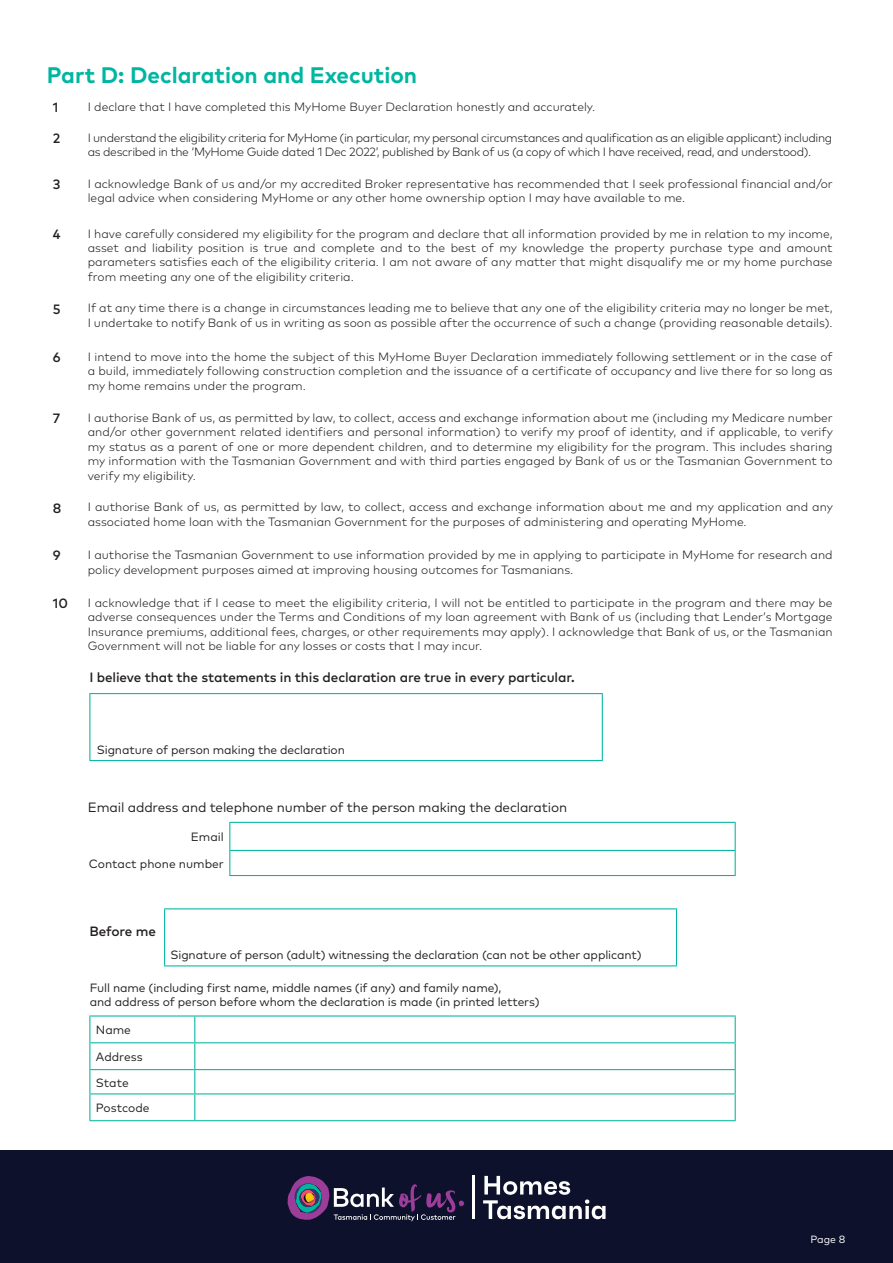
<style>
.page{position:relative;width:893px;height:1263px;background:#fff}
.page>*{position:absolute;margin:0;border:0;box-sizing:border-box;transform-origin:0 0}
.t1{font:700 22.5px "Mark Pro";color:#00b6a0}
.t2{font:500 13.5px "Mark Pro";letter-spacing:-.01em;color:#231f20}
.t3{font:13.5px "Mark Pro";letter-spacing:-.01em;color:#231f20}
.t4{font:300 12px/14.4px "Mark Pro";color:#231f20}
.t5{font:12px "Mark Pro";letter-spacing:-.01em;color:#231f20}
.t6{font:300 12px/14.4px "Mark Pro";letter-spacing:-.03em;color:#231f20}
.Page_number{font:10.5px "Mark Pro";color:#fff}
</style>
<div class="page">
<div style="left:0;top:1151px;width:893px;height:112px;background:#0d112c"></div>
<hr style="left:89px;top:693px;width:514px;height:1px;background:#00b6a0">
<hr style="left:89px;top:694px;width:1px;height:66px;background:#00b6a0">
<hr style="left:602px;top:694px;width:1px;height:66px;background:#00b6a0">
<hr style="left:89px;top:760px;width:514px;height:1px;background:#00b6a0">
<hr style="left:164px;top:908px;width:513px;height:1px;background:#00b6a0">
<hr style="left:164px;top:909px;width:1px;height:56px;background:#00b6a0">
<hr style="left:676px;top:909px;width:1px;height:56px;background:#00b6a0">
<hr style="left:164px;top:965px;width:513px;height:1px;background:#00b6a0">
<hr style="left:229px;top:822px;width:507px;height:1px;background:#00b6a0">
<hr style="left:229px;top:850px;width:507px;height:1px;background:#00b6a0">
<svg style="left:735px;top:823px;width:1px;height:52px"></svg>
<hr style="left:229px;top:875px;width:507px;height:1px;background:#00b6a0">
<svg style="left:229px;top:823px;width:1px;height:52px"></svg>
<hr style="left:89px;top:1015px;width:106px;height:1px;background:#00b6a0">
<hr style="left:195px;top:1015px;width:541px;height:1px;background:#00b6a0">
<hr style="left:89px;top:1042px;width:106px;height:1px;background:#00b6a0">
<hr style="left:195px;top:1042px;width:541px;height:1px;background:#00b6a0">
<hr style="left:89px;top:1069px;width:106px;height:1px;background:#00b6a0">
<hr style="left:195px;top:1069px;width:541px;height:1px;background:#00b6a0">
<hr style="left:89px;top:1093px;width:106px;height:1px;background:#00b6a0">
<svg style="left:89px;top:1016px;width:1px;height:104px"></svg>
<hr style="left:195px;top:1093px;width:541px;height:1px;background:#00b6a0">
<svg style="left:194px;top:1016px;width:1px;height:104px"></svg>
<svg style="left:735px;top:1016px;width:1px;height:104px"></svg>
<hr style="left:89px;top:1120px;width:106px;height:1px;background:#00b6a0">
<hr style="left:195px;top:1120px;width:541px;height:1px;background:#00b6a0">
<svg style="left:288px;top:1176px;width:176px;height:45px"></svg>
<svg style="left:483px;top:1176px;width:123px;height:43px"></svg>
<hr style="left:473px;top:1176px;width:2px;height:43px;background:#fff">
<p class="t1" style="left:47px;top:58px;width:372px">Part D: Declaration and Execution</p>
<p class="t2" style="left:53px;top:97px;width:7px">1</p>
<p class="t4" style="left:88px;top:98px;width:509px">I declare that I have completed this MyHome Buyer Declaration honestly and accurately.</p>
<p class="t2" style="left:53px;top:128px;width:9px">2</p>
<p class="t6" style="left:88px;top:129px;width:746px">I understand the eligibility criteria for MyHome (in particular, my personal circumstances and qualification as an eligible applicant) including as described in the ‘MyHome Guide dated 1 Dec 2022’, published by Bank of us (a copy of which I have received, read, and understood).</p>
<p class="t2" style="left:53px;top:174px;width:9px">3</p>
<p class="t4" style="left:88px;top:175px;width:746px">I acknowledge Bank of us and/or my accredited Broker representative has recommended that I seek professional financial and/or legal advice when considering MyHome or any other home ownership option I may have available to me.</p>
<p class="t2" style="left:53px;top:224px;width:9px">4</p>
<p class="t4" style="left:88px;top:225px;width:746px;text-align:justify">I have carefully considered my eligibility for the program and declare that all information provided by me in relation to my income, asset and liability position is true and complete and to the best of my knowledge the property purchase type and amount parameters satisfies each of the eligibility criteria. I am not aware of any matter that might disqualify me or my home purchase from meeting any one of the eligibility criteria.</p>
<p class="t2" style="left:53px;top:299px;width:9px">5</p>
<p class="t4" style="left:88px;top:300px;width:746px">If at any time there is a change in circumstances leading me to believe that any one of the eligibility criteria may no longer be met,<br>I undertake to notify Bank of us in writing as soon as possible after the occurrence of such a change (providing reasonable details).</p>
<p class="t2" style="left:53px;top:347px;width:9px">6</p>
<p class="t4" style="left:88px;top:349px;width:746px;text-align:justify">I intend to move into the home the subject of this MyHome Buyer Declaration immediately following settlement or in the case of a build, immediately following construction completion and the issuance of a certificate of occupancy and live there for so long as my home remains under the program.</p>
<p class="t2" style="left:53px;top:408px;width:9px">7</p>
<p class="t4" style="left:88px;top:410px;width:747px;text-align:justify">I authorise Bank of us, as permitted by law, to collect, access and exchange information about me (including my Medicare number and/or other government related identifiers and personal information) to verify my proof of identity, and if applicable, to verify my status as a parent of one or more dependent children, and to determine my eligibility for the program. This includes sharing my information with the Tasmanian Government and with third parties engaged by Bank of us or the Tasmanian Government to verify my eligibility.</p>
<p class="t2" style="left:53px;top:498px;width:10px">8</p>
<p class="t4" style="left:88px;top:499px;width:747px">I authorise Bank of us, as permitted by law, to collect, access and exchange information about me and my application and any associated home loan with the Tasmanian Government for the purposes of administering and operating MyHome.</p>
<p class="t2" style="left:53px;top:545px;width:9px">9</p>
<p class="t4" style="left:88px;top:547px;width:746px">I authorise the Tasmanian Government to use information provided by me in applying to participate in MyHome for research and policy development purposes aimed at improving housing outcomes for Tasmanians.</p>
<p class="t2" style="left:53px;top:593px;width:17px">10</p>
<p class="t4" style="left:88px;top:594px;width:746px;text-align:justify">I acknowledge that if I cease to meet the eligibility criteria, I will not be entitled to participate in the program and there may be adverse consequences under the Terms and Conditions of my loan agreement with Bank of us (including that Lender’s Mortgage Insurance premiums, additional fees, charges, or other requirements may apply). I acknowledge that Bank of us, or the Tasmanian Government will not be liable for any losses or costs that I may incur.</p>
<p class="t2" style="left:89px;top:667px;width:487px">I believe that the statements in this declaration are true in every particular.</p>
<p class="t5" style="left:97px;top:741px;width:249px">Signature of person making the declaration</p>
<p class="t3" style="left:88px;top:797px;width:481px">Email address and telephone number of the person making the declaration</p>
<p class="t5" style="left:191px;top:828px;width:35px">Email</p>
<p class="t5" style="left:89px;top:854px;width:137px">Contact phone number</p>
<p class="t2" style="left:89px;top:921px;width:68px">Before me</p>
<p class="t5" style="left:171px;top:946px;width:473px">Signature of person (adult) witnessing the declaration (can not be other applicant)</p>
<p class="t5" style="left:90px;top:979px;width:413px">Full name (including first name, middle names (if any) and family name),</p>
<p class="t5" style="left:90px;top:993px;width:451px">and address of person before whom the declaration is made (in printed letters)</p>
<p class="t5" style="left:96px;top:1021px;width:37px">Name</p>
<p class="t5" style="left:96px;top:1048px;width:48px">Address</p>
<p class="t5" style="left:96px;top:1073px;width:35px">State</p>
<p class="t5" style="left:96px;top:1099px;width:55px">Postcode</p>
<p class="Page_number" style="left:810px;top:1231px;width:37px">Page 8</p>
</div>
